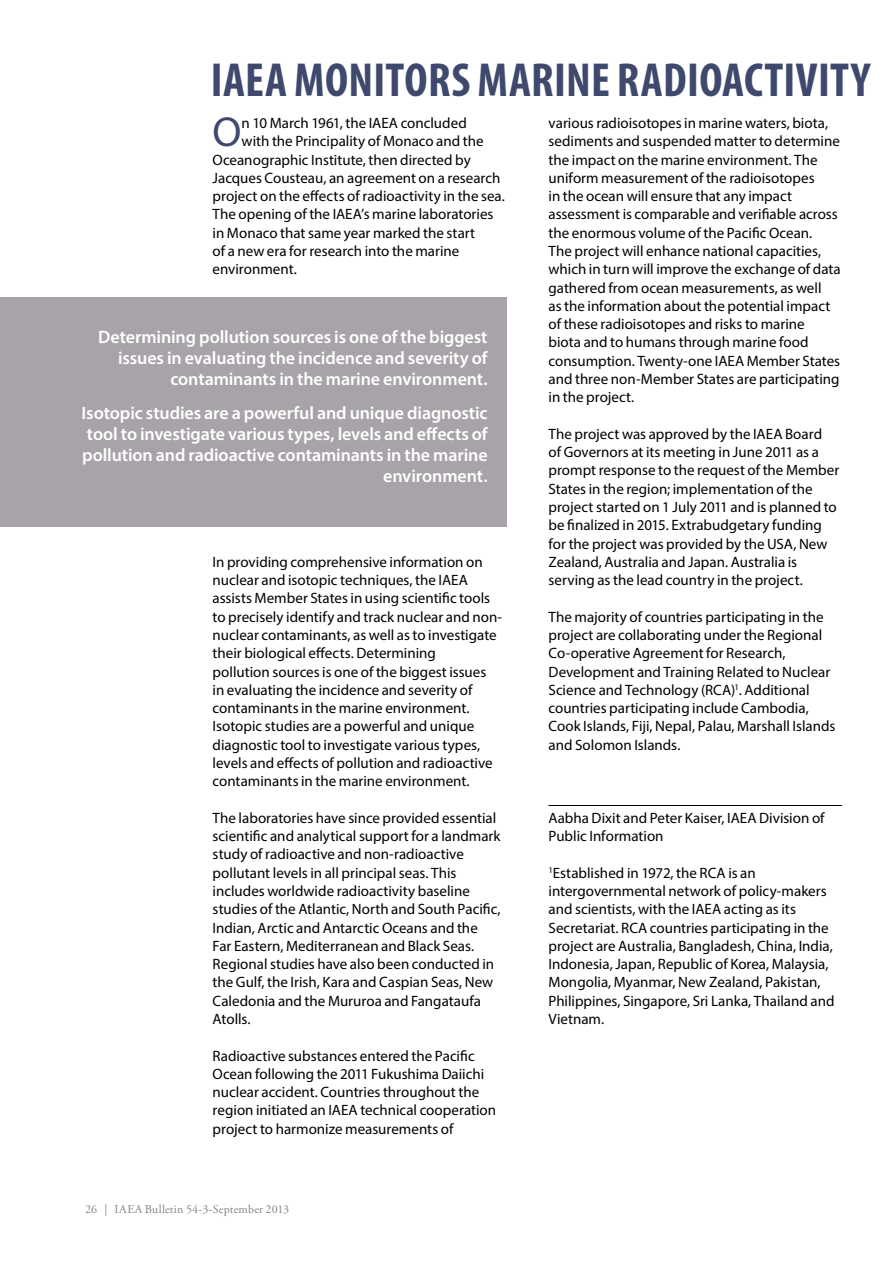
<style>
.page{position:relative;width:893px;height:1263px;background:#fff}
.page>*{position:absolute;margin:0;border:0;box-sizing:border-box;transform-origin:0 0}
.t1{font:700 condensed 48px "Myriad Pro";letter-spacing:.005em;color:#3f496e}
.t2{font:42.15px "Myriad Pro";color:#3f496e}
.t3{font:600 18px/21px "Myriad Pro";letter-spacing:-.005em;color:#fff;text-align:right}
.t4{font:15px/18.3px "Myriad Pro";color:#000}
.t5{font:12px "Adobe Garamond Pro";letter-spacing:.015em;color:#858288}
</style>
<div class="page">
<hr style="left:549px;top:805px;width:293px;height:1px;background:#000">
<div style="left:0;top:298px;width:506px;height:229px;background:#a7a3a8"></div>
<h1 class="t1" style="left:211px;top:50px;width:661px">IAEA MONITORS MARINE RADIOACTIVITY</h1>
<h2 class="t2" style="left:213px;top:106px;width:31px">O</h2>
<p class="t4" style="left:242px;top:114px;width:227px">n 10 March 1961, the IAEA concluded</p>
<p class="t4" style="left:549px;top:114px;width:294px">various radioisotopes in marine waters, biota, sediments and suspended matter to determine the impact on the marine environment. The uniform measurement of the radioisotopes<br>in the ocean will ensure that any impact assessment is comparable and verifiable across the enormous volume of the Pacific Ocean.<br>The project will enhance national capacities, which in turn will improve the exchange of data gathered from ocean measurements, as well<br>as the information about the potential impact of these radioisotopes and risks to marine biota and to humans through marine food consumption. Twenty-one IAEA Member States and three non-Member States are participating in the project.</p>
<p class="t4" style="left:549px;top:424px;width:292px">The project was approved by the IAEA Board<br>of Governors at its meeting in June 2011 as a prompt response to the request of the Member States in the region; implementation of the project started on 1 July 2011 and is planned to be finalized in 2015. Extrabudgetary funding for the project was provided by the USA, New Zealand, Australia and Japan. Australia is serving as the lead country in the project.</p>
<p class="t4" style="left:549px;top:607px;width:288px">The majority of countries participating in the project are collaborating under the Regional Co-operative Agreement for Research, Development and Training Related to Nuclear Science and Technology (RCA)<sup>1</sup>. Additional countries participating include Cambodia, Cook Islands, Fiji, Nepal, Palau, Marshall Islands and Solomon Islands.</p>
<p class="t4" style="left:242px;top:132px;width:244px">with the Principality of Monaco and the</p>
<p class="t4" style="left:213px;top:150px;width:260px">Oceanographic Institute, then directed by</p>
<p class="t4" style="left:213px;top:168px;width:289px">Jacques Cousteau, an agreement on a research</p>
<p class="t4" style="left:213px;top:187px;width:294px">project on the effects of radioactivity in the sea.</p>
<p class="t4" style="left:213px;top:205px;width:282px">The opening of the IAEA’s marine laboratories</p>
<p class="t4" style="left:213px;top:223px;width:264px">in Monaco that same year marked the start</p>
<p class="t4" style="left:213px;top:242px;width:248px">of a new era for research into the marine</p>
<p class="t4" style="left:213px;top:260px;width:86px">environment.</p>
<p class="t3" style="left:98px;top:326px;width:391px">Determining pollution sources is one of the biggest issues in evaluating the incidence and severity of contaminants in the marine environment.</p>
<p class="t3" style="left:82px;top:402px;width:407px">Isotopic studies are a powerful and unique diagnostic tool to investigate various types, levels and effects of pollution and radioactive contaminants in the marine environment.</p>
<p class="t4" style="left:213px;top:552px;width:291px">In providing comprehensive information on nuclear and isotopic techniques, the IAEA assists Member States in using scientific tools to precisely identify and track nuclear and non&shy;nuclear contaminants, as well as to investigate their biological effects. Determining<br>pollution sources is one of the biggest issues<br>in evaluating the incidence and severity of contaminants in the marine environment.<br>Isotopic studies are a powerful and unique diagnostic tool to investigate various types, levels and effects of pollution and radioactive contaminants in the marine environment.</p>
<p class="t4" style="left:213px;top:808px;width:290px">The laboratories have since provided essential scientific and analytical support for a landmark study of radioactive and non-radioactive pollutant levels in all principal seas. This includes worldwide radioactivity baseline studies of the Atlantic, North and South Pacific, Indian, Arctic and Antarctic Oceans and the<br>Far Eastern, Mediterranean and Black Seas.<br>Regional studies have also been conducted in the Gulf, the Irish, Kara and Caspian Seas, New Caledonia and the Mururoa and Fangataufa Atolls.</p>
<p class="t4" style="left:213px;top:1046px;width:285px">Radioactive substances entered the Pacific Ocean following the 2011 Fukushima Daiichi nuclear accident. Countries throughout the region initiated an IAEA technical cooperation project to harmonize measurements of</p>
<p class="t4" style="left:549px;top:808px;width:278px">Aabha Dixit and Peter Kaiser, IAEA Division of<br>Public Information</p>
<p class="t4" style="left:549px;top:863px;width:287px"><sup>1</sup>Established in 1972, the RCA is an intergovernmental network of policy-makers and scientists, with the IAEA acting as its Secretariat. RCA countries participating in the project are Australia, Bangladesh, China, India, Indonesia, Japan, Republic of Korea, Malaysia, Mongolia, Myanmar, New Zealand, Pakistan, Philippines, Singapore, Sri Lanka, Thailand and Vietnam.</p>
<p class="t5" style="left:85px;top:1201px;width:206px">26 | IAEA Bulletin 54-3-September 2013</p>
</div>
